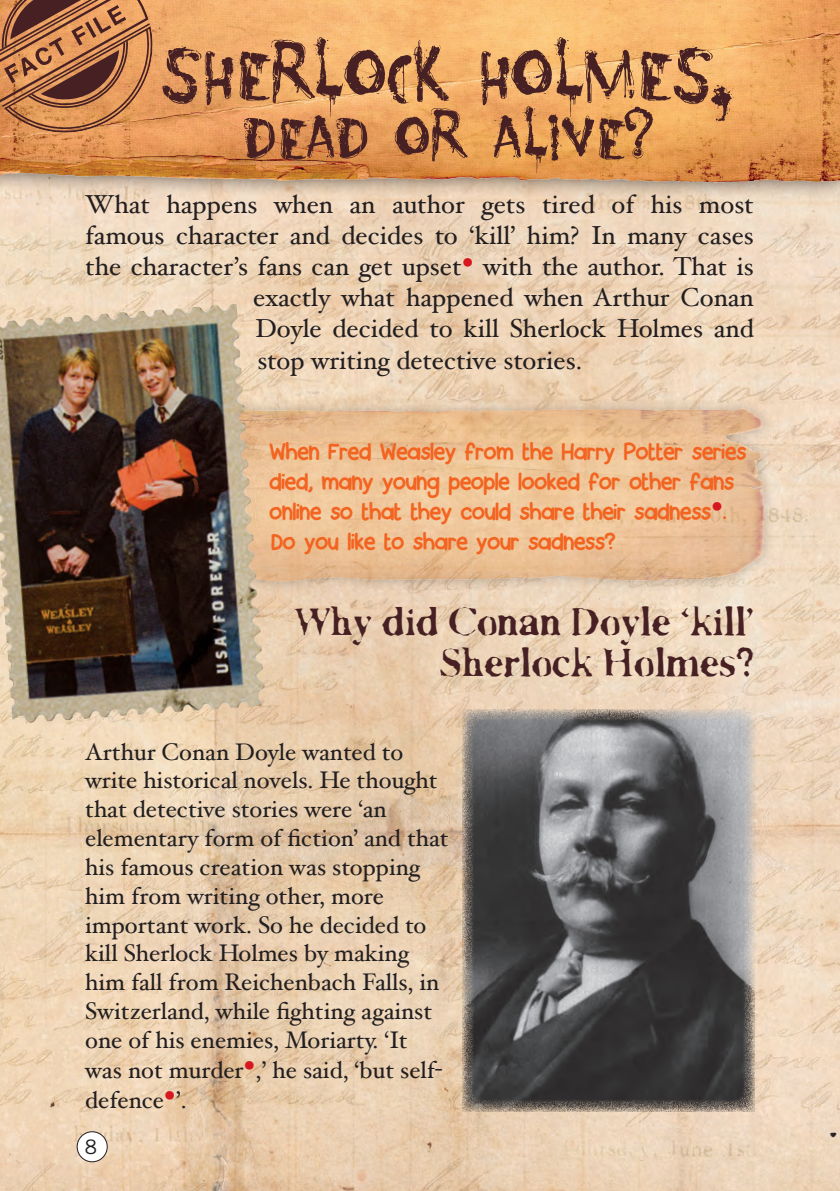
<style>
.page{position:relative;width:840px;height:1191px;background:#fff}
.page>*{position:absolute;margin:0;border:0;box-sizing:border-box;transform-origin:0 0}
.t1{font:81.4px "Nyctophobia";color:#462023}
.t2{font:68.6px "Nyctophobia";color:#462023}
.t3{font:300 34px/40.8px "Facsimiled";color:#462023;text-align:right}
.t4{font:26px "Hoefler Text";color:#231f20}
.t5{font:24px/29px "Hoefler Text";color:#231f20}
.t6{font:22px/30px "Back to School";color:#f36421}
.t7{font:20px "Trade Gothic";color:#231f20}
</style>
<div class="page">
<img style="left:0;top:220px;width:839px;height:971px">
<img style="left:0;top:0;width:839px;height:220px">
<div style="left:150px;top:397px;width:625px;height:197px;background:#231f20;opacity:.75"></div>
<img style="left:266px;top:391px;width:496px;height:217px">
<img style="left:0;top:304px;width:266px;height:420px">
<img style="left:462px;top:709px;width:292px;height:402px">
<div style="left:77px;top:1131px;width:30px;height:30px;background:#fff;border-radius:50%"></div>
<div style="left:77px;top:1131px;width:31px;height:31px;border:1px solid #231f20;border-radius:50%"></div>
<svg style="left:0;top:0;width:156px;height:134px;background:#b5764c"></svg>
<h1 class="t1" style="left:160px;top:24px;width:576px">Sherlock Holmes,</h1>
<h2 class="t2" style="left:243px;top:95px;width:411px">dead or alive?</h2>
<p class="t4" style="left:85px;top:188px;width:669px">What happens when an author gets tired of his most</p>
<p class="t4" style="left:85px;top:219px;width:670px">famous character and decides to ‘kill’ him? In many cases</p>
<p class="t4" style="left:85px;top:251px;width:669px">the character’s fans can get upset<sup>•</sup> with the author. That is</p>
<p class="t4" style="left:253px;top:282px;width:501px">exactly what happened when Arthur Conan</p>
<p class="t4" style="left:255px;top:313px;width:500px">Doyle decided to kill Sherlock Holmes and</p>
<p class="t4" style="left:257px;top:344px;width:326px">stop writing detective stories.</p>
<p class="t6" style="left:269px;top:439px;width:478px">When Fred Weasley from the Harry Potter series died, many young people looked for other fans online so that they could share their sadness<sup>•</sup>.<br>Do you like to share your sadness?</p>
<h3 class="t3" style="left:294px;top:602px;width:461px">Why did Conan Doyle ‘kill’<br>Sherlock Holmes?</h3>
<p class="t5" style="left:85px;top:737px;width:365px">Arthur Conan Doyle wanted to write historical novels. He thought that detective stories were ‘an elementary form of fiction’ and that his famous creation was stopping him from writing other, more important work. So he decided to kill Sherlock Holmes by making him fall from Reichenbach Falls, in<br>Switzerland, while fighting against one of his enemies, Moriarty. ‘It was not murder<sup>•</sup>,’ he said, ‘but self&shy;defence<sup>•</sup>’.</p>
<p class="t7" style="left:85px;top:1135px;width:14px">8</p>
</div>
